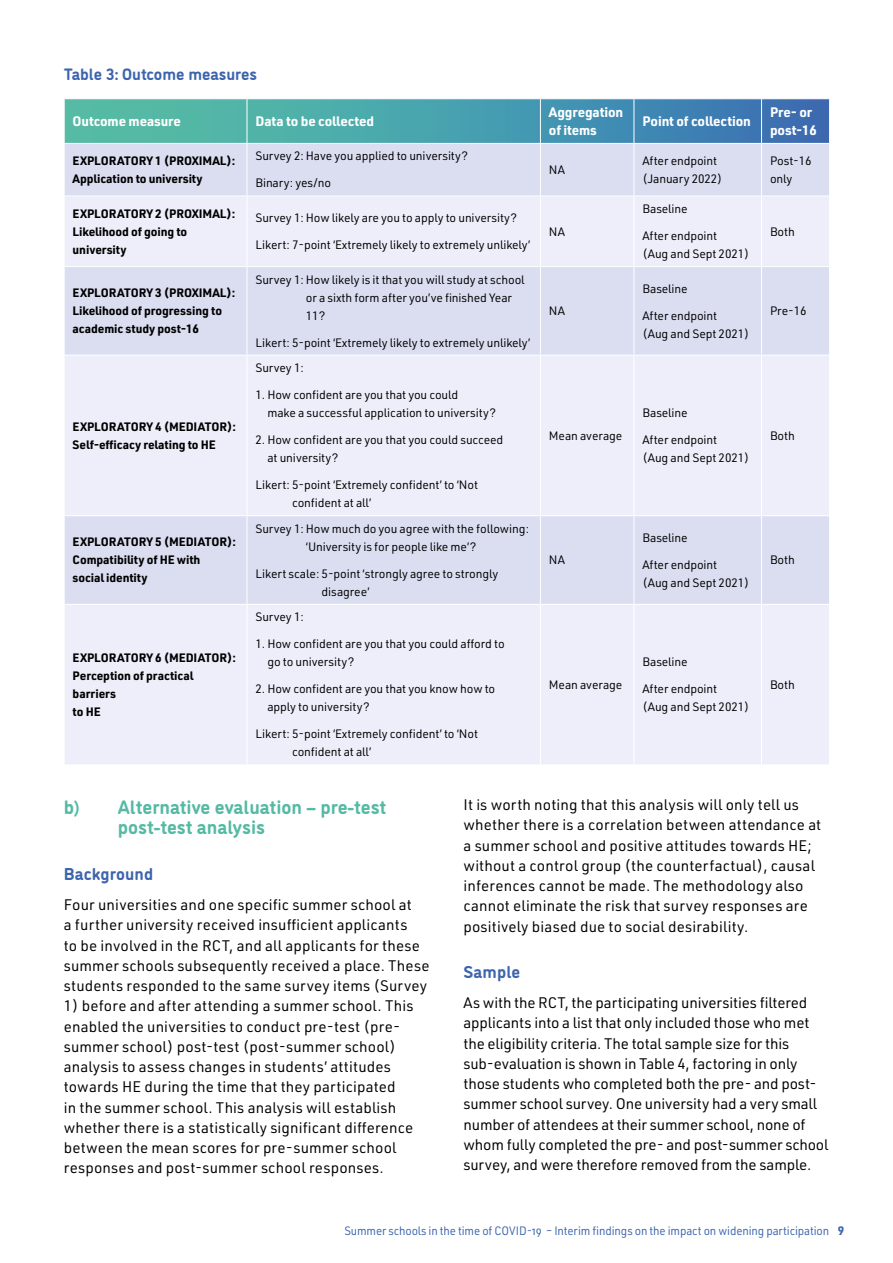
<style>
.page{position:relative;width:893px;height:1263px;background:#fff}
.page>*{position:absolute;margin:0;border:0;box-sizing:border-box;transform-origin:0 0}
.t1{font:700 19.5px/19.5px "DI Nosaur";color:#55baa4}
.t2{font:700 17.25px "DI Nosaur";letter-spacing:.01em;color:#3d65ae}
.t3{font:700 16.5px "DI Nosaur";color:#3d65ae}
.t4{font:15px/20.2px "URWDIN";letter-spacing:.01em;color:#000}
.t5{font:15px/20.2px "URWDIN";letter-spacing:-.01em;color:#000}
.t6{font:700 13.5px/18px "URWDIN";letter-spacing:-.01em;color:#fff}
.t7{font:12px/18px "URWDIN";letter-spacing:-.01em;color:#000}
.t8{font:700 12px/18px "URWDIN";letter-spacing:-.01em;color:#000}
.t9{font:12px "URWDIN";letter-spacing:-.01em;color:#3d65ae;scale:.95 1}
.s1{font-weight:700}
</style>
<div class="page">
<svg style="left:65px;top:99px;width:764px;height:44px;background:#499dad"></svg>
<div style="left:65px;top:144px;width:764px;height:52px;background:#dbdef1"></div>
<svg style="left:65px;top:197px;width:764px;height:567px;background:#e7e9f6"></svg>
<hr style="left:540px;top:99px;width:1px;height:44px;background:#fff">
<hr style="left:634px;top:99px;width:1px;height:44px;background:#fff">
<hr style="left:761px;top:99px;width:1px;height:44px;background:#fff">
<hr style="left:247px;top:99px;width:1px;height:44px;background:#fff">
<hr style="left:247px;top:144px;width:1px;height:52px;background:#fff">
<hr style="left:540px;top:144px;width:1px;height:52px;background:#fff">
<hr style="left:634px;top:144px;width:1px;height:52px;background:#fff">
<hr style="left:761px;top:144px;width:1px;height:52px;background:#fff">
<hr style="left:247px;top:196px;width:1px;height:70px;background:#fff">
<hr style="left:540px;top:196px;width:1px;height:70px;background:#fff">
<hr style="left:634px;top:196px;width:1px;height:70px;background:#fff">
<hr style="left:761px;top:196px;width:1px;height:70px;background:#fff">
<hr style="left:247px;top:267px;width:1px;height:88px;background:#fff">
<hr style="left:540px;top:267px;width:1px;height:88px;background:#fff">
<hr style="left:634px;top:267px;width:1px;height:88px;background:#fff">
<hr style="left:761px;top:267px;width:1px;height:88px;background:#fff">
<hr style="left:247px;top:355px;width:1px;height:160px;background:#fff">
<hr style="left:540px;top:355px;width:1px;height:160px;background:#fff">
<hr style="left:634px;top:355px;width:1px;height:160px;background:#fff">
<hr style="left:761px;top:355px;width:1px;height:160px;background:#fff">
<hr style="left:247px;top:516px;width:1px;height:88px;background:#fff">
<hr style="left:540px;top:516px;width:1px;height:88px;background:#fff">
<hr style="left:634px;top:516px;width:1px;height:88px;background:#fff">
<hr style="left:761px;top:516px;width:1px;height:88px;background:#fff">
<hr style="left:64px;top:515px;width:183px;height:1px;background:#fff">
<hr style="left:247px;top:515px;width:293px;height:1px;background:#fff">
<hr style="left:540px;top:515px;width:94px;height:1px;background:#fff">
<hr style="left:634px;top:515px;width:127px;height:1px;background:#fff">
<hr style="left:761px;top:515px;width:69px;height:1px;background:#fff">
<hr style="left:64px;top:266px;width:183px;height:1px;background:#fff">
<hr style="left:247px;top:266px;width:293px;height:1px;background:#fff">
<hr style="left:540px;top:266px;width:94px;height:1px;background:#fff">
<hr style="left:634px;top:266px;width:127px;height:1px;background:#fff">
<hr style="left:761px;top:266px;width:69px;height:1px;background:#fff">
<hr style="left:64px;top:355px;width:183px;height:1px;background:#fff">
<hr style="left:247px;top:355px;width:293px;height:1px;background:#fff">
<hr style="left:540px;top:355px;width:94px;height:1px;background:#fff">
<hr style="left:634px;top:355px;width:127px;height:1px;background:#fff">
<hr style="left:761px;top:355px;width:69px;height:1px;background:#fff">
<hr style="left:64px;top:604px;width:183px;height:1px;background:#fff">
<hr style="left:247px;top:604px;width:293px;height:1px;background:#fff">
<hr style="left:247px;top:605px;width:1px;height:159px;background:#fff">
<hr style="left:540px;top:604px;width:94px;height:1px;background:#fff">
<hr style="left:540px;top:605px;width:1px;height:159px;background:#fff">
<hr style="left:634px;top:604px;width:127px;height:1px;background:#fff">
<hr style="left:634px;top:605px;width:1px;height:159px;background:#fff">
<hr style="left:761px;top:604px;width:69px;height:1px;background:#fff">
<hr style="left:761px;top:605px;width:1px;height:159px;background:#fff">
<h3 class="t3" style="left:64px;top:62px;width:195px">Table 3: Outcome measures</h3>
<p class="t6" style="left:73px;top:111px;width:110px">Outcome measure</p>
<p class="t6" style="left:255px;top:111px;width:120px">Data to be collected</p>
<p class="t6" style="left:549px;top:102px;width:76px">Aggregation of items</p>
<p class="t6" style="left:642px;top:111px;width:110px">Point of collection</p>
<p class="t6" style="left:770px;top:102px;width:48px">Pre- or post-16</p>
<p class="t8" style="left:73px;top:151px;width:164px">EXPLORATORY 1 (PROXIMAL):<br>Application to university</p>
<p class="t7" style="left:255px;top:147px;width:214px">Survey 2: Have you applied to university?</p>
<p class="t7" style="left:549px;top:160px;width:18px">NA</p>
<p class="t7" style="left:642px;top:151px;width:82px">After endpoint (January 2022)</p>
<p class="t7" style="left:770px;top:151px;width:43px">Post-16 only</p>
<p class="t7" style="left:255px;top:174px;width:77px">Binary: yes/no</p>
<p class="t8" style="left:73px;top:204px;width:164px">EXPLORATORY 2 (PROXIMAL):<br>Likelihood of going to university</p>
<p class="t7" style="left:255px;top:208px;width:263px">Survey 1: How likely are you to apply to university?</p>
<p class="t7" style="left:255px;top:235px;width:276px">Likert: 7-point ‘Extremely likely to extremely unlikely’</p>
<p class="t8" style="left:73px;top:283px;width:164px">EXPLORATORY 3 (PROXIMAL):<br>Likelihood of progressing to academic study post-16</p>
<p class="t8" style="left:73px;top:417px;width:165px">EXPLORATORY 4 (MEDIATOR):<br>Self-efficacy relating to HE</p>
<p class="t8" style="left:73px;top:532px;width:165px">EXPLORATORY 5 (MEDIATOR):<br>Compatibility of HE with<br>social identity</p>
<p class="t8" style="left:73px;top:648px;width:165px">EXPLORATORY 6 (MEDIATOR):<br>Perception of practical barriers<br>to HE</p>
<p class="t7" style="left:306px;top:270px;width:220px;text-indent:-50px">Survey 1: How likely is it that you will study at school or a sixth form after you’ve finished Year<br>11?</p>
<p class="t7" style="left:255px;top:333px;width:276px">Likert: 5-point ‘Extremely likely to extremely unlikely’</p>
<p class="t7" style="left:255px;top:359px;width:50px">Survey 1:</p>
<p class="t7" style="left:267px;top:386px;width:230px;text-indent:-12px">1. How confident are you that you could<br>make a successful application to university?</p>
<p class="t7" style="left:267px;top:431px;width:237px;text-indent:-12px">2. How confident are you that you could succeed at university?</p>
<p class="t7" style="left:292px;top:476px;width:187px;text-indent:-37px">Likert: 5-point ‘Extremely confident’ to ‘Not confident at all’</p>
<p class="t7" style="left:255px;top:519px;width:275px;text-align:center">Survey 1: How much do you agree with the following: ‘University is for people like me’?</p>
<p class="t7" style="left:322px;top:564px;width:178px;text-indent:-66px">Likert scale: 5-point ‘strongly agree to strongly disagree’</p>
<p class="t7" style="left:255px;top:608px;width:50px">Survey 1:</p>
<p class="t7" style="left:267px;top:635px;width:239px;text-indent:-12px">1. How confident are you that you could afford to go to university?</p>
<p class="t7" style="left:267px;top:680px;width:229px;text-indent:-12px">2. How confident are you that you know how to apply to university?</p>
<p class="t7" style="left:292px;top:725px;width:187px;text-indent:-37px">Likert: 5-point ‘Extremely confident’ to ‘Not confident at all’</p>
<p class="t7" style="left:549px;top:222px;width:18px">NA</p>
<p class="t7" style="left:549px;top:301px;width:18px">NA</p>
<p class="t7" style="left:549px;top:426px;width:75px">Mean average</p>
<p class="t7" style="left:549px;top:551px;width:18px">NA</p>
<p class="t7" style="left:549px;top:675px;width:75px">Mean average</p>
<p class="t7" style="left:642px;top:199px;width:47px">Baseline</p>
<p class="t7" style="left:642px;top:226px;width:108px">After endpoint<br>(Aug and Sept 2021)</p>
<p class="t7" style="left:642px;top:279px;width:47px">Baseline</p>
<p class="t7" style="left:642px;top:306px;width:108px">After endpoint<br>(Aug and Sept 2021)</p>
<p class="t7" style="left:642px;top:404px;width:47px">Baseline</p>
<p class="t7" style="left:642px;top:431px;width:108px">After endpoint<br>(Aug and Sept 2021)</p>
<p class="t7" style="left:642px;top:528px;width:47px">Baseline</p>
<p class="t7" style="left:642px;top:555px;width:108px">After endpoint<br>(Aug and Sept 2021)</p>
<p class="t7" style="left:642px;top:653px;width:47px">Baseline</p>
<p class="t7" style="left:642px;top:680px;width:108px">After endpoint<br>(Aug and Sept 2021)</p>
<p class="t7" style="left:770px;top:222px;width:26px">Both</p>
<p class="t7" style="left:770px;top:301px;width:38px">Pre-16</p>
<p class="t7" style="left:770px;top:426px;width:26px">Both</p>
<p class="t7" style="left:770px;top:551px;width:26px">Both</p>
<p class="t7" style="left:770px;top:675px;width:26px">Both</p>
<h1 class="t1" style="left:118px;top:796px;width:270px;text-indent:-54px">b) Alternative evaluation – pre-test post-test analysis</h1>
<h2 class="t2" style="left:64px;top:861px;width:91px">Background</h2>
<p class="t4" style="left:64px;top:894px;width:367px">Four universities and one specific summer school at<br>a further university received insufficient applicants<br>to be involved in the RCT, and all applicants for these summer schools subsequently received a place. These students responded to the same survey items (Survey</p>
<p class="t4" style="left:64px;top:995px;width:351px">1) before and after attending a summer school. This enabled the universities to conduct pre-test (pre&shy;summer school) post-test (post-summer school) analysis to assess changes in students’ attitudes towards HE during the time that they participated<br>in the summer school. This analysis will establish whether there is a statistically significant difference between the mean scores for pre-summer school responses and post-summer school responses.</p>
<p class="t4" style="left:463px;top:794px;width:359px">It is worth noting that this analysis will only tell us whether there is a correlation between attendance at a summer school and positive attitudes towards HE; without a control group (the counterfactual), causal inferences cannot be made. The methodology also cannot eliminate the risk that survey responses are positively biased due to social desirability.</p>
<h2 class="t2" style="left:463px;top:959px;width:58px">Sample</h2>
<p class="t5" style="left:463px;top:992px;width:367px">As with the RCT, the participating universities filtered applicants into a list that only included those who met the eligibility criteria. The total sample size for this sub-evaluation is shown in Table 4, factoring in only those students who completed both the pre- and post&shy;summer school survey. One university had a very small number of attendees at their summer school, none of whom fully completed the pre- and post-summer school survey, and were therefore removed from the sample.</p>
<p class="t9" style="left:344px;top:1222px;width:528px">Summer schools in the time of COVID-19 – Interim findings on the impact on widening participation <span class="s1">9</span></p>
</div>
